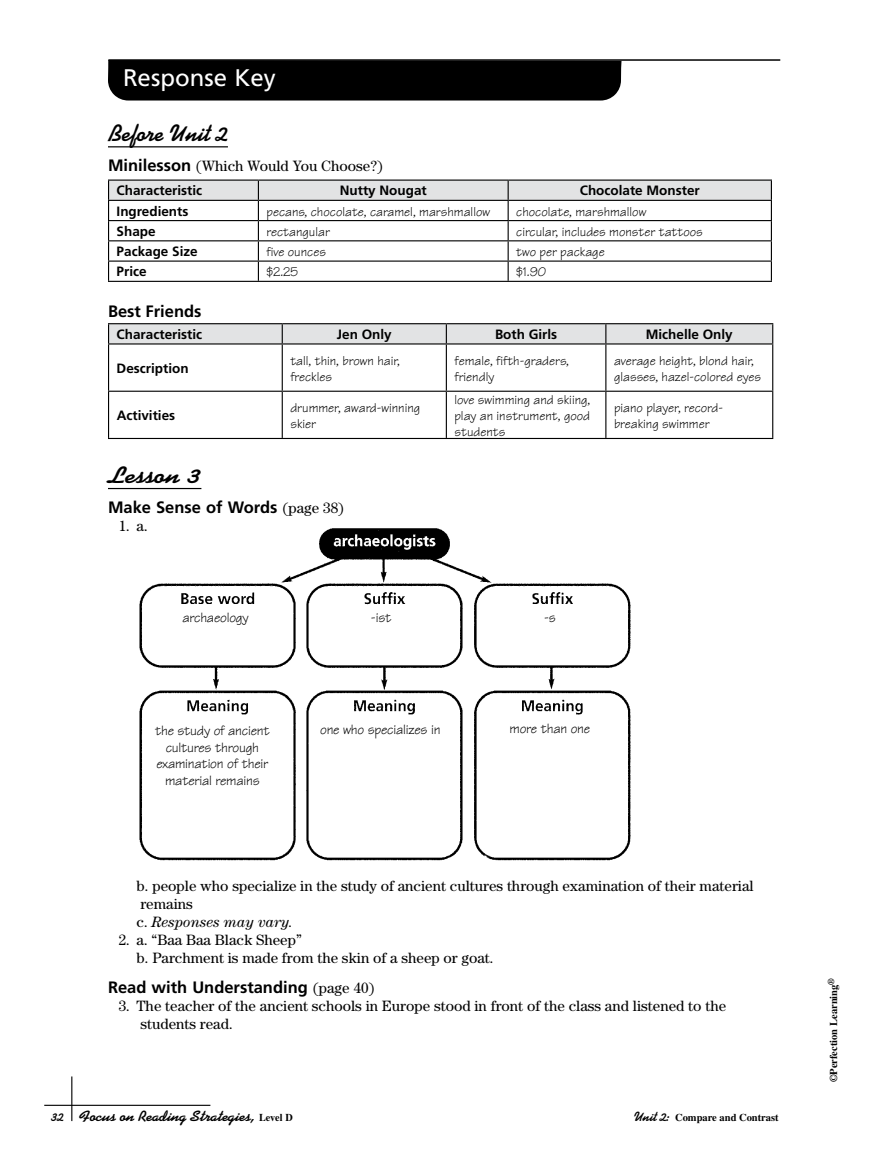
<style>
.page{position:relative;width:891px;height:1161px;background:#fff}
.page>*{position:absolute;margin:0;border:0;box-sizing:border-box;transform-origin:0 0}
.t1{font:700 24px "Kaufmann";color:#000}
.t2{font:24px "Frutiger";color:#fff}
.t3{font:700 24px "Kaufmann";color:#000;scale:1.2 1}
.t4{font:700 16.5px "Frutiger";color:#000}
.t5{font:15px/18px "Century";color:#000}
.t6{font:700 15px "Kaufmann";color:#000;scale:1.1 1}
.t7{font:14.25px/16.5px "Tekton";letter-spacing:-.015em;color:#000;text-align:center}
.t8{font:13.5px/16.2px "Tekton";color:#000}
.t9{font:700 13.5px "Frutiger";color:#000}
.t10{font:700 10.5px "Times";color:#000}
.s1{font-family:"Frutiger";font-weight:700;font-size:16.5px}
.s2{font-family:"Century";font-weight:400;font-size:15px}
.s3{font-style:italic}
.s4{font-size:13.5px}
.s5{font-family:"Times";font-size:10.5px}
.s6{font-family:"Kaufmann";font-size:13.5px}
</style>
<div class="page">
<hr style="left:44px;top:1105px;width:166px;height:1px;background:#000">
<hr style="left:71px;top:1076px;width:1px;height:45px;background:#000">
<img style="left:139px;top:528px;width:492px;height:333px">
<div style="left:149px;top:611px;width:134px;height:40px;background:#fff"></div>
<div style="left:314px;top:611px;width:134px;height:40px;background:#fff"></div>
<div style="left:483px;top:611px;width:134px;height:40px;background:#fff"></div>
<div style="left:483px;top:723px;width:134px;height:40px;background:#fff"></div>
<div style="left:313px;top:723px;width:134px;height:40px;background:#fff"></div>
<div style="left:145px;top:723px;width:134px;height:95px;background:#fff"></div>
<hr style="left:108px;top:146px;width:120px;height:1px;background:#000">
<hr style="left:108px;top:488px;width:93px;height:1px;background:#000">
<svg style="left:108px;top:180px;width:664px;height:101px"></svg>
<hr style="left:108px;top:281px;width:664px;height:1px;background:#000">
<hr style="left:108px;top:323px;width:174px;height:1px;background:#000">
<hr style="left:282px;top:323px;width:164px;height:1px;background:#000">
<hr style="left:446px;top:323px;width:160px;height:1px;background:#000">
<hr style="left:606px;top:323px;width:167px;height:1px;background:#000">
<div style="left:108px;top:324px;width:665px;height:19px;background:#e2e3e4"></div>
<hr style="left:108px;top:343px;width:174px;height:2px;background:#000">
<hr style="left:108px;top:345px;width:1px;height:46px;background:#000">
<hr style="left:282px;top:343px;width:164px;height:2px;background:#000">
<hr style="left:282px;top:345px;width:1px;height:46px;background:#000">
<hr style="left:446px;top:343px;width:160px;height:2px;background:#000">
<hr style="left:446px;top:345px;width:1px;height:46px;background:#000">
<hr style="left:606px;top:343px;width:167px;height:2px;background:#000">
<hr style="left:605px;top:345px;width:1px;height:46px;background:#000">
<hr style="left:772px;top:345px;width:1px;height:46px;background:#000">
<hr style="left:108px;top:391px;width:174px;height:1px;background:#000">
<hr style="left:108px;top:392px;width:1px;height:46px;background:#000">
<hr style="left:282px;top:391px;width:164px;height:1px;background:#000">
<hr style="left:282px;top:392px;width:1px;height:46px;background:#000">
<hr style="left:446px;top:391px;width:160px;height:1px;background:#000">
<hr style="left:446px;top:392px;width:1px;height:46px;background:#000">
<hr style="left:606px;top:391px;width:167px;height:1px;background:#000">
<hr style="left:605px;top:392px;width:1px;height:46px;background:#000">
<hr style="left:772px;top:392px;width:1px;height:46px;background:#000">
<hr style="left:108px;top:438px;width:665px;height:1px;background:#000">
<div style="left:108px;top:61px;width:514px;height:40px;background:#000"></div>
<hr style="left:108px;top:59px;width:672px;height:2px;background:#000">
<h1 class="t2" style="left:123px;top:63px;width:154px">Response Key</h1>
<h1 class="t1" style="left:108px;top:119px;width:121px">Before Unit 2</h1>
<p class="t5" style="left:108px;top:156px;width:276px"><span class="s1">Minilesson</span> (Which Would You Choose?)</p>
<p class="t9" style="left:117px;top:183px;width:87px">Characteristic</p>
<p class="t9" style="left:340px;top:183px;width:89px">Nutty Nougat</p>
<p class="t9" style="left:580px;top:183px;width:122px">Chocolate Monster</p>
<p class="t9" style="left:117px;top:203px;width:73px">Ingredients</p>
<p class="t8" style="left:267px;top:203px;width:225px">pecans, chocolate, caramel, marshmallow</p>
<p class="t8" style="left:516px;top:203px;width:132px">chocolate, marshmallow</p>
<p class="t9" style="left:117px;top:223px;width:41px">Shape</p>
<p class="t8" style="left:267px;top:223px;width:65px">rectangular</p>
<p class="t8" style="left:516px;top:223px;width:188px">circular, includes monster tattoos</p>
<p class="t9" style="left:117px;top:243px;width:83px">Package Size</p>
<p class="t8" style="left:267px;top:244px;width:61px">five ounces</p>
<p class="t8" style="left:516px;top:244px;width:90px">two per package</p>
<p class="t9" style="left:117px;top:264px;width:32px">Price</p>
<p class="t8" style="left:267px;top:264px;width:33px">$2.25</p>
<p class="t8" style="left:516px;top:264px;width:32px">$1.90</p>
<p class="t4" style="left:108px;top:302px;width:95px">Best Friends</p>
<p class="t9" style="left:117px;top:326px;width:87px">Characteristic</p>
<p class="t9" style="left:337px;top:326px;width:56px">Jen Only</p>
<p class="t9" style="left:495px;top:326px;width:64px">Both Girls</p>
<p class="t9" style="left:646px;top:326px;width:89px">Michelle Only</p>
<p class="t9" style="left:117px;top:360px;width:73px">Description</p>
<p class="t8" style="left:290px;top:352px;width:111px">tall, thin, brown hair, freckles</p>
<p class="t8" style="left:454px;top:352px;width:116px">female, fifth-graders, friendly</p>
<p class="t8" style="left:614px;top:352px;width:149px">average height, blond hair, glasses, hazel-colored eyes</p>
<p class="t9" style="left:117px;top:407px;width:60px">Activities</p>
<p class="t8" style="left:290px;top:399px;width:131px">drummer, award-winning skier</p>
<p class="t8" style="left:454px;top:391px;width:137px;text-align:justify">love swimming and skiing, play an instrument, good students</p>
<p class="t8" style="left:614px;top:399px;width:111px">piano player, record&shy;breaking swimmer</p>
<h1 class="t3" style="left:108px;top:460px;width:79px">Lesson 3</h1>
<p class="t4" style="left:108px;top:497px;width:238px">Make Sense of Words <span class="s2">(page 38)</span></p>
<p class="t5" style="left:119px;top:516px;width:30px">1. a.</p>
<p class="t7" style="left:182px;top:609px;width:68px">archaeology</p>
<p class="t7" style="left:371px;top:609px;width:22px">-ist</p>
<p class="t7" style="left:544px;top:609px;width:13px">-s</p>
<p class="t7" style="left:155px;top:722px;width:116px">the study of ancient</p>
<p class="t7" style="left:320px;top:721px;width:122px">one who specializes in</p>
<p class="t7" style="left:510px;top:721px;width:82px">more than one</p>
<p class="t7" style="left:157px;top:739px;width:113px">cultures through examination of their material remains</p>
<p class="t5" style="left:137px;top:876px;width:619px">b. people who specialize in the study of ancient cultures through examination of their material remains<br>c. <span class="s3">Responses may vary.</span></p>
<p class="t5" style="left:137px;top:930px;width:359px;text-indent:-18px">2. a. “Baa Baa Black Sheep”<br>b. Parchment is made from the skin of a sheep or goat.</p>
<p class="t4" style="left:108px;top:977px;width:268px">Read with Understanding <span class="s2">(page 40)</span></p>
<p class="t5" style="left:140px;top:996px;width:587px;text-indent:-22px">3. The teacher of the ancient schools in Europe stood in front of the class and listened to the students read.</p>
<p class="t6" style="left:51px;top:1107px;width:221px"><span class="s4">32</span> Focus on Reading Strategies, <span class="s5">Level D</span></p>
<p class="t10" style="left:634px;top:1111px;width:147px"><span class="s6">Unit 2:</span> Compare and Contrast</p>
<p class="t10" style="left:827px;top:1082px;width:106px;rotate:-90deg">©Perfection Learning<sup>®</sup></p>
</div>
